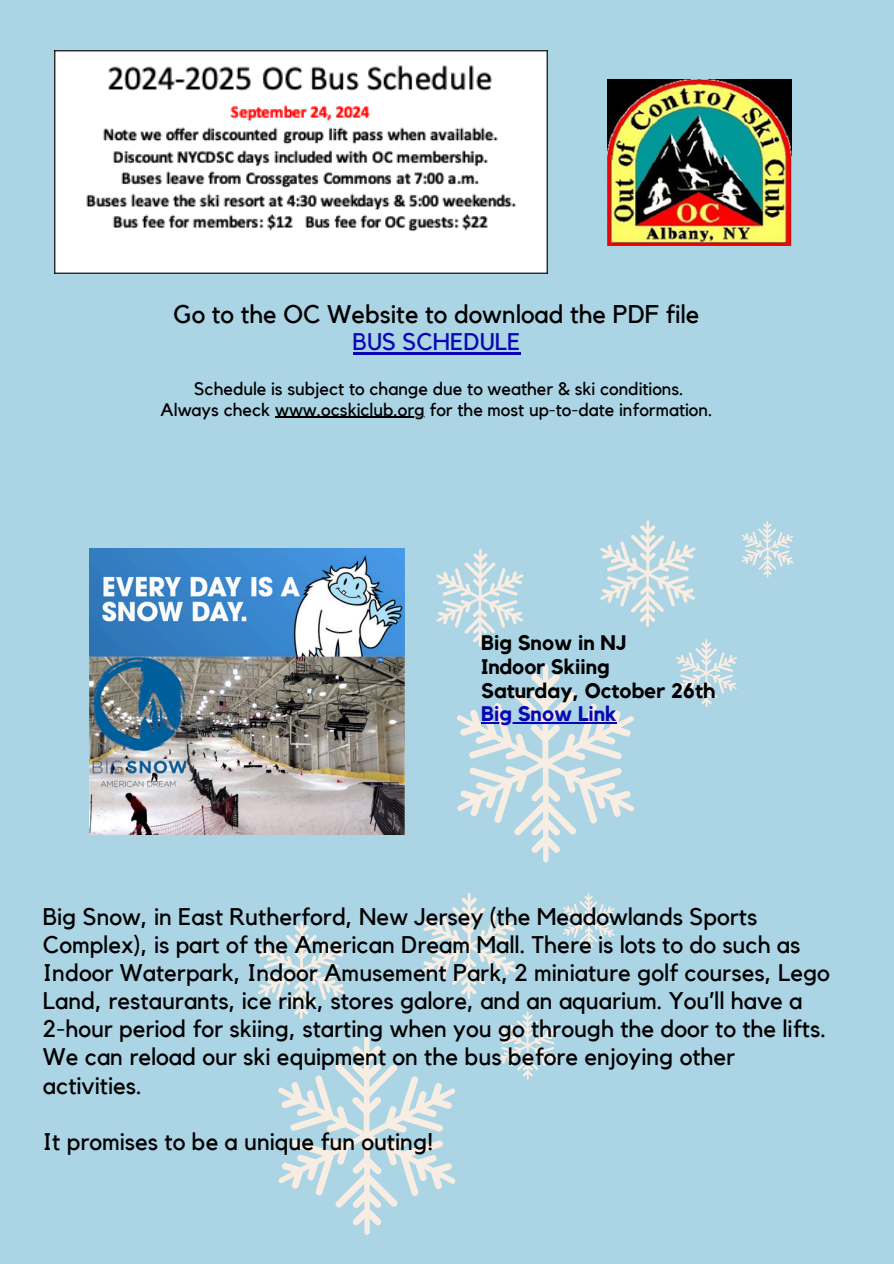
<style>
.page{position:relative;width:894px;height:1264px;background:#fff}
.page>*{position:absolute;margin:0;border:0;box-sizing:border-box;transform-origin:0 0}
.t1{font:25.5px "Kollektif";color:#000}
.t2{font:24px/28.2px "Kollektif";color:#000}
.t3{font:24px "Kollektif";color:#0907b1}
.t4{font:700 21px/23.7px "Kollektif";color:#000}
.t5{font:700 21px "Kollektif";color:#0907b1}
.t6{font:18px "Kollektif";color:#000}
</style>
<div class="page">
<div style="left:0;top:0;width:893px;height:1263px;background:#abd4e5"></div>
<img style="left:607px;top:79px;width:184px;height:167px">
<img style="left:55px;top:51px;width:492px;height:223px">
<img style="left:89px;top:549px;width:315px;height:285px">
<svg style="left:436px;top:548px;width:87px;height:99px"></svg>
<svg style="left:676px;top:639px;width:60px;height:68px"></svg>
<svg style="left:741px;top:521px;width:52px;height:57px"></svg>
<svg style="left:457px;top:664px;width:177px;height:198px"></svg>
<svg style="left:600px;top:520px;width:95px;height:107px"></svg>
<svg style="left:258px;top:921px;width:86px;height:98px"></svg>
<svg style="left:497px;top:1011px;width:61px;height:68px"></svg>
<svg style="left:563px;top:893px;width:51px;height:57px"></svg>
<svg style="left:278px;top:1036px;width:177px;height:198px"></svg>
<svg style="left:421px;top:892px;width:95px;height:107px"></svg>
<hr style="left:275px;top:417px;width:150px;height:1px;background:#000">
<hr style="left:352px;top:353px;width:168px;height:2px;background:#0907b1">
<hr style="left:481px;top:722px;width:135px;height:1px;background:#0907b1">
<p class="t1" style="left:173px;top:303px;width:527px">Go to the OC Website to download the PDF file</p>
<p class="t3" style="left:352px;top:331px;width:169px">BUS SCHEDULE</p>
<p class="t6" style="left:194px;top:381px;width:491px">Schedule is subject to change due to weather &amp; ski conditions.</p>
<p class="t6" style="left:161px;top:401px;width:553px">Always check www.ocskiclub.org for the most up-to-date information.</p>
<h2 class="t4" style="left:481px;top:632px;width:235px">Big Snow in NJ<br>Indoor Skiing<br>Saturday, October 26th</h2>
<h1 class="t5" style="left:481px;top:704px;width:137px">Big Snow Link</h1>
<h1 class="t2" style="left:43px;top:903px;width:788px">Big Snow, in East Rutherford, New Jersey (the Meadowlands Sports Complex), is part of the American Dream Mall. There is lots to do such as Indoor Waterpark, Indoor Amusement Park, 2 miniature golf courses, Lego Land, restaurants, ice rink, stores galore, and an aquarium. You’ll have a 2-hour period for skiing, starting when you go through the door to the lifts.<br>We can reload our ski equipment on the bus before enjoying other activities.</h1>
<p class="t2" style="left:43px;top:1128px;width:392px">It promises to be a unique fun outing!</p>
</div>
